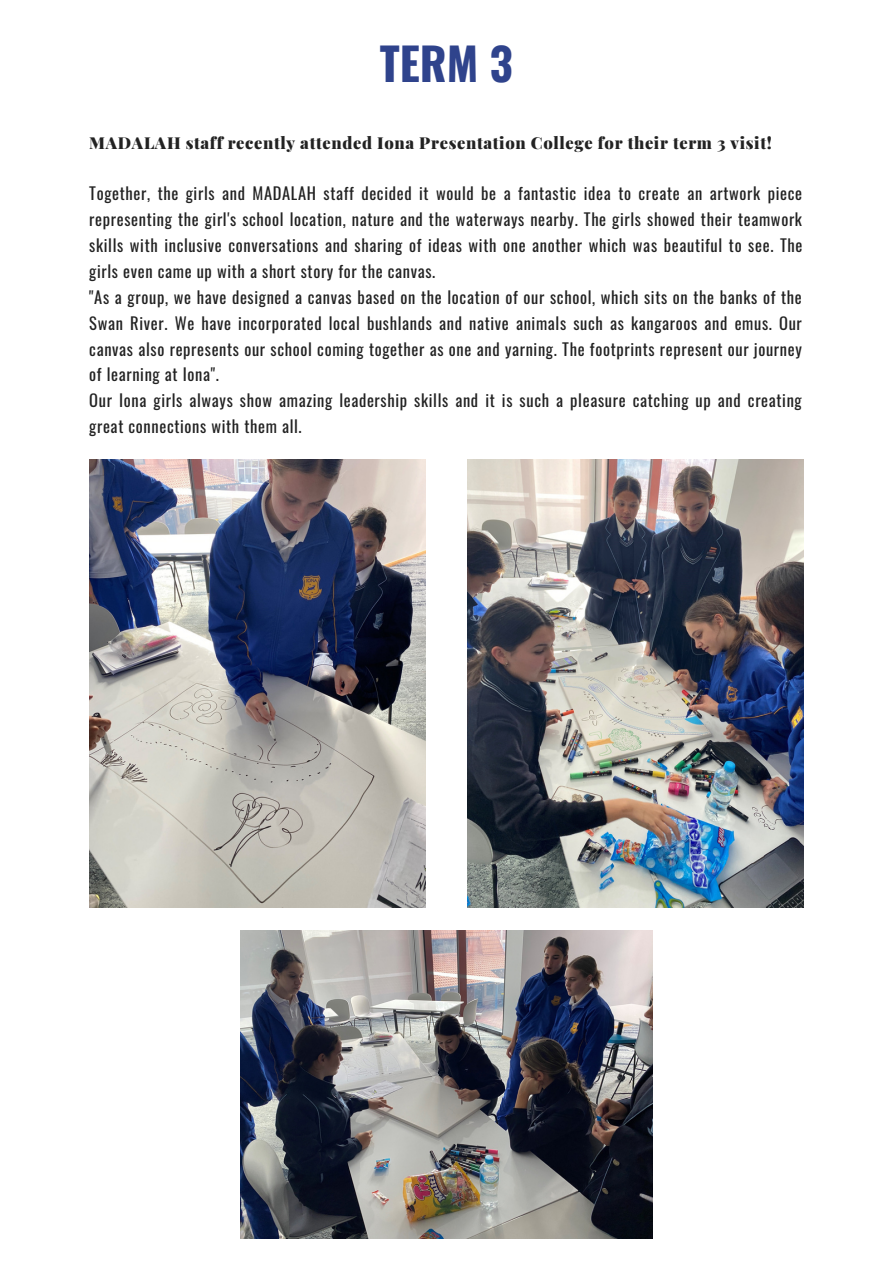
<style>
.page{position:relative;width:893px;height:1264px;background:#fff}
.page>*{position:absolute;margin:0;border:0;box-sizing:border-box;transform-origin:0 0}
.t1{font:700 44.85px "Oswald";color:#2f438c}
.t2{font:16.5px/25.8px "Oswald";letter-spacing:.04em;color:#222}
.t3{font:900 16.5px "Playfair Display";letter-spacing:.04em;color:#222}
</style>
<div class="page">
<img style="left:241px;top:930px;width:411px;height:308px">
<img style="left:467px;top:459px;width:336px;height:448px">
<img style="left:89px;top:459px;width:336px;height:448px">
<h1 class="t1" style="left:380px;top:28px;width:135px">TERM 3</h1>
<p class="t3" style="left:89px;top:131px;width:684px">MADALAH staff recently attended Iona Presentation College for their term 3 visit!</p>
<p class="t2" style="left:89px;top:180px;width:714px">Together, the girls and MADALAH staff decided it would be a fantastic idea to create an artwork piece representing the girl's school location, nature and the waterways nearby. The girls showed their teamwork skills with inclusive conversations and sharing of ideas with one another which was beautiful to see. The girls even came up with a short story for the canvas.<br>"As a group, we have designed a canvas based on the location of our school, which sits on the banks of the Swan River. We have incorporated local bushlands and native animals such as kangaroos and emus. Our canvas also represents our school coming together as one and yarning. The footprints represent our journey of learning at Iona".<br>Our Iona girls always show amazing leadership skills and it is such a pleasure catching up and creating great connections with them all.</p>
</div>
